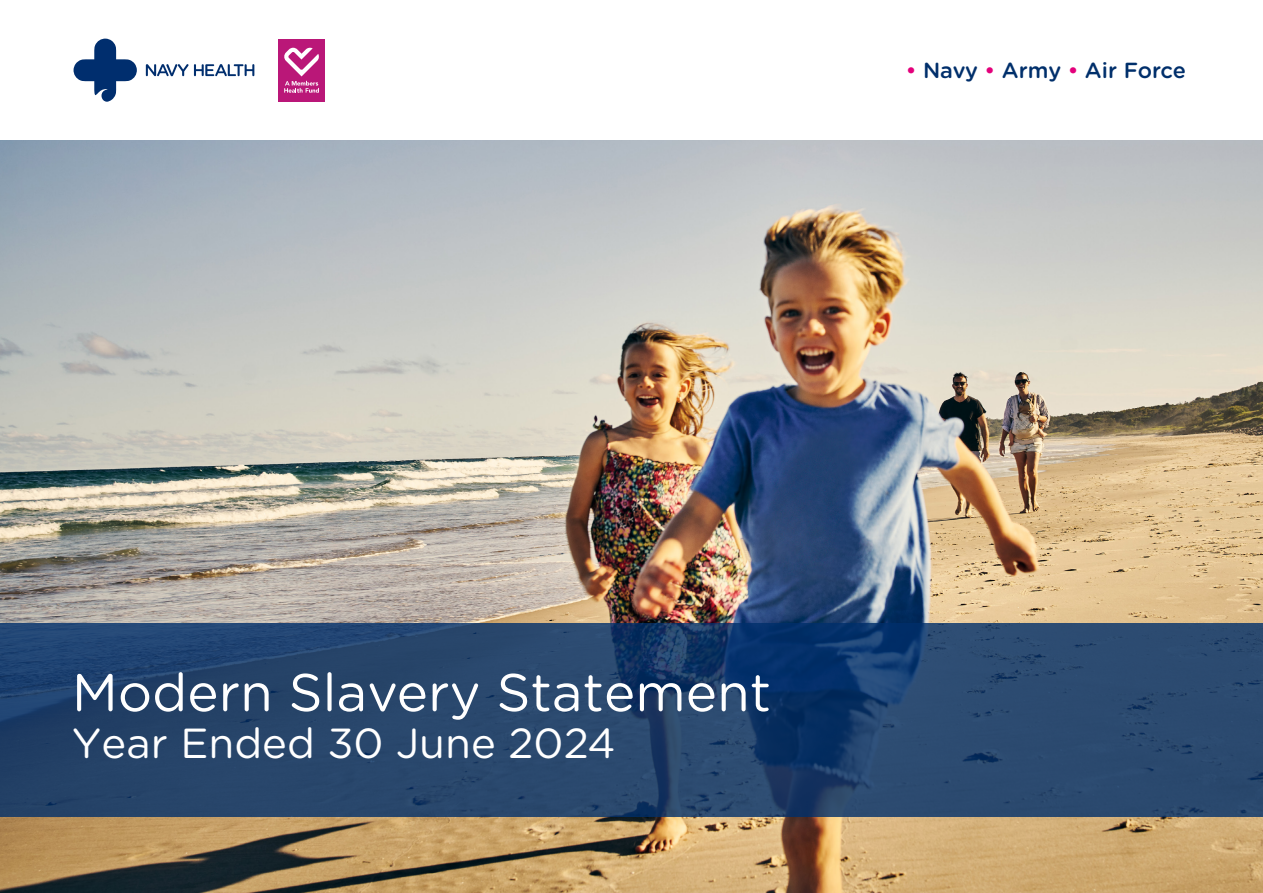
<style>
.page{position:relative;width:1263px;height:893px;background:#fff}
.page>*{position:absolute;margin:0;border:0;box-sizing:border-box;transform-origin:0 0}
.t1{font:52.95px "Gotham Rounded";color:#fff}
.t2{font:42px "Gotham Rounded";color:#fff}
.t3{font:500 21.9px "Gotham Rounded";letter-spacing:-.005em;color:#002f6b}
.s1{color:#e3007b}
</style>
<div class="page">
<img style="left:0;top:140px;width:1263px;height:753px">
<svg style="left:0;top:623px;width:1263px;height:193px;fill:#29476e"></svg>
<div style="left:278px;top:39px;width:47px;height:63px;background:#ba1778"></div>
<svg style="left:284px;top:47px;width:35px;height:46px"></svg>
<svg style="left:146px;top:64px;width:42px;height:12px"></svg>
<svg style="left:194px;top:64px;width:60px;height:12px"></svg>
<svg style="left:73px;top:38px;width:64px;height:64px"></svg>
<p class="t3" style="left:906px;top:54px;width:282px"><span class="s1">•</span> Navy <span class="s1">•</span> Army <span class="s1">•</span> Air Force</p>
<p class="t1" style="left:72px;top:656px;width:701px">Modern Slavery Statement</p>
<p class="t2" style="left:72px;top:714px;width:545px">Year Ended 30 June 2024</p>
</div>
